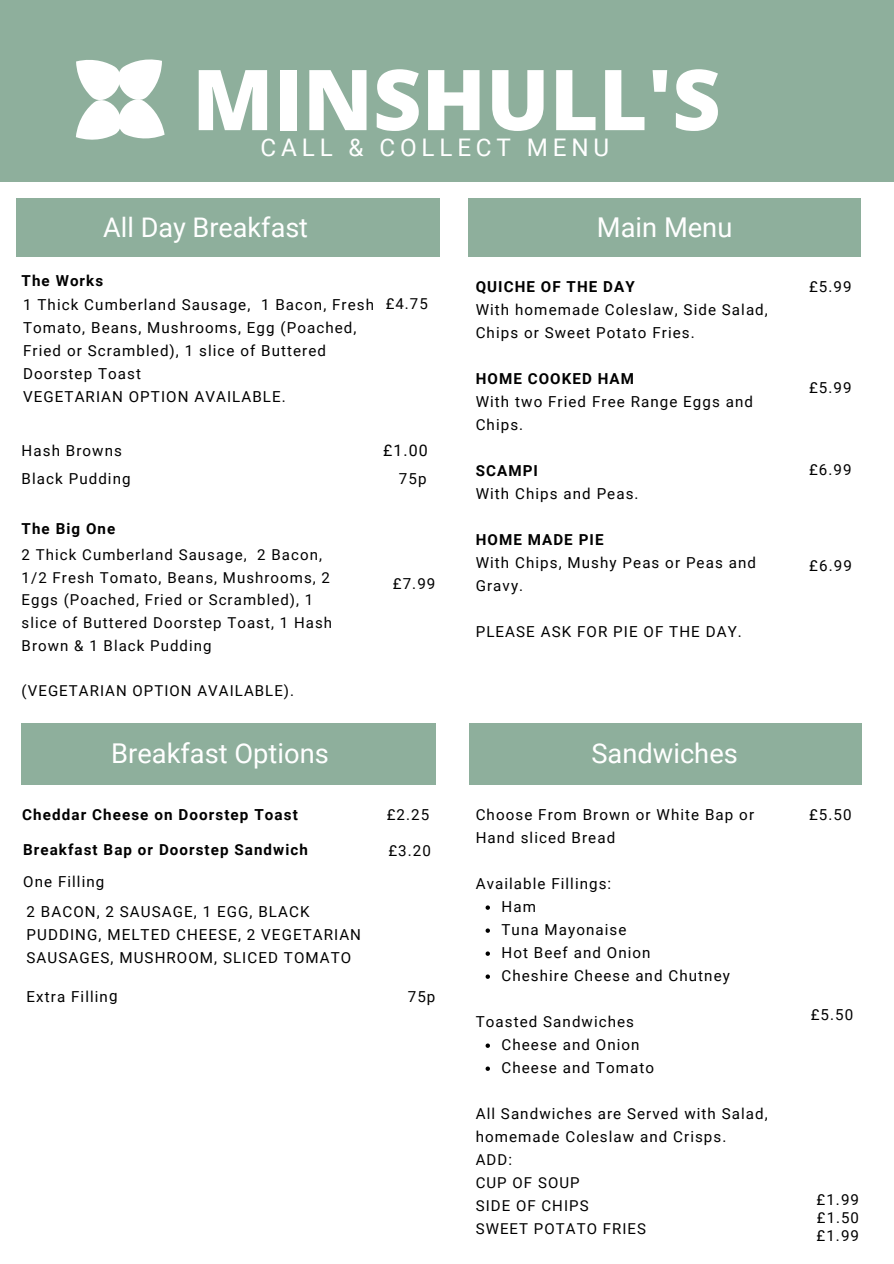
<style>
.page{position:relative;width:894px;height:1264px;background:#fff}
.page>*{position:absolute;margin:0;border:0;box-sizing:border-box;transform-origin:0 0}
.t1{font:800 84px "Open Sans";color:#fff}
.t2{font:27.3px "Roboto";color:#fff}
.t3{font:27px "Roboto";color:#fff}
.t4{font:24.3px "Roboto";letter-spacing:.2em;color:#fff}
.t5{font:15.9px "Roboto";color:#000}
.t6{font:15.15px/23px "Roboto";letter-spacing:.07em;color:#000}
.t7{font:700 15.15px "Roboto";letter-spacing:.07em;color:#000}
.t8{font:15px/22.8px "Roboto";letter-spacing:.07em;color:#000}
</style>
<div class="page">
<div style="left:0;top:0;width:893px;height:182px;background:#8eaf9c"></div>
<div style="left:468px;top:198px;width:392px;height:59px;background:#8eaf9c"></div>
<div style="left:16px;top:198px;width:424px;height:59px;background:#8eaf9c"></div>
<div style="left:21px;top:723px;width:415px;height:62px;background:#8eaf9c"></div>
<svg style="left:76px;top:59px;width:89px;height:81px"></svg>
<div style="left:469px;top:723px;width:392px;height:62px;background:#8eaf9c"></div>
<svg style="left:485px;top:905px;width:5px;height:4px"></svg>
<svg style="left:485px;top:928px;width:5px;height:4px"></svg>
<svg style="left:485px;top:951px;width:5px;height:4px"></svg>
<svg style="left:485px;top:974px;width:5px;height:4px"></svg>
<svg style="left:485px;top:1043px;width:5px;height:4px"></svg>
<svg style="left:485px;top:1066px;width:5px;height:4px"></svg>
<h1 class="t1" style="left:192px;top:40px;width:530px">MINSHULL'S</h1>
<h3 class="t4" style="left:260px;top:133px;width:350px">CALL &amp; COLLECT MENU</h3>
<h3 class="t3" style="left:103px;top:212px;width:206px">All Day Breakfast</h3>
<p class="t7" style="left:22px;top:272px;width:83px">The Works</p>
<p class="t6" style="left:23px;top:293px;width:352px">1 Thick Cumberland Sausage, 1 Bacon, Fresh Tomato, Beans, Mushrooms, Egg (Poached, Fried or Scrambled), 1 slice of Buttered Doorstep Toast<br>VEGETARIAN OPTION AVAILABLE.</p>
<p class="t8" style="left:385px;top:292px;width:44px">£4.75</p>
<p class="t6" style="left:22px;top:437px;width:110px;line-height:27.3px">Hash Browns<br>Black Pudding</p>
<p class="t7" style="left:22px;top:520px;width:95px">The Big One</p>
<p class="t8" style="left:22px;top:543px;width:312px">2 Thick Cumberland Sausage, 2 Bacon, 1/2 Fresh Tomato, Beans, Mushrooms, 2<br>Eggs (Poached, Fried or Scrambled), 1 slice of Buttered Doorstep Toast, 1 Hash Brown &amp; 1 Black Pudding</p>
<p class="t8" style="left:22px;top:680px;width:274px">(VEGETARIAN OPTION AVAILABLE).</p>
<h2 class="t2" style="left:111px;top:737px;width:219px">Breakfast Options</h2>
<p class="t7" style="left:22px;top:806px;width:277px">Cheddar Cheese on Doorstep Toast</p>
<p class="t7" style="left:23px;top:841px;width:286px">Breakfast Bap or Doorstep Sandwich</p>
<p class="t6" style="left:23px;top:870px;width:83px">One Filling</p>
<p class="t6" style="left:27px;top:900px;width:336px">2 BACON, 2 SAUSAGE, 1 EGG, BLACK<br>PUDDING, MELTED CHEESE, 2 VEGETARIAN<br>SAUSAGES, MUSHROOM, SLICED TOMATO</p>
<p class="t5" style="left:383px;top:441px;width:46px">£1.00</p>
<p class="t6" style="left:399px;top:467px;width:29px">75p</p>
<p class="t6" style="left:393px;top:572px;width:44px">£7.99</p>
<p class="t6" style="left:386px;top:803px;width:44px">£2.25</p>
<p class="t6" style="left:388px;top:839px;width:44px">£3.20</p>
<p class="t6" style="left:27px;top:984px;width:92px">Extra Filling</p>
<p class="t6" style="left:407px;top:985px;width:29px">75p</p>
<h2 class="t2" style="left:596px;top:211px;width:137px">Main Menu</h2>
<p class="t7" style="left:475px;top:278px;width:160px">QUICHE OF THE DAY</p>
<p class="t6" style="left:475px;top:298px;width:293px">With homemade Coleslaw, Side Salad,<br>Chips or Sweet Potato Fries.</p>
<p class="t7" style="left:475px;top:370px;width:160px">HOME COOKED HAM</p>
<p class="t6" style="left:475px;top:390px;width:279px">With two Fried Free Range Eggs and<br>Chips.</p>
<p class="t7" style="left:475px;top:462px;width:64px">SCAMPI</p>
<p class="t6" style="left:475px;top:482px;width:164px">With Chips and Peas.</p>
<p class="t7" style="left:475px;top:531px;width:129px">HOME MADE PIE</p>
<p class="t6" style="left:475px;top:551px;width:282px">With Chips, Mushy Peas or Peas and<br>Gravy.</p>
<p class="t6" style="left:475px;top:620px;width:267px">PLEASE ASK FOR PIE OF THE DAY.</p>
<h2 class="t2" style="left:591px;top:737px;width:148px">Sandwiches</h2>
<p class="t6" style="left:475px;top:803px;width:280px">Choose From Brown or White Bap or<br>Hand sliced Bread</p>
<p class="t6" style="left:475px;top:872px;width:137px">Available Fillings:</p>
<p class="t6" style="left:501px;top:895px;width:230px">Ham<br>Tuna Mayonaise<br>Hot Beef and Onion<br>Cheshire Cheese and Chutney</p>
<p class="t6" style="left:475px;top:1010px;width:160px">Toasted Sandwiches</p>
<p class="t6" style="left:501px;top:1033px;width:154px">Cheese and Onion<br>Cheese and Tomato</p>
<p class="t6" style="left:475px;top:1102px;width:293px">All Sandwiches are Served with Salad, homemade Coleslaw and Crisps.</p>
<p class="t8" style="left:475px;top:1148px;width:172px">ADD:<br>CUP OF SOUP<br>SIDE OF CHIPS<br>SWEET POTATO FRIES</p>
<p class="t6" style="left:808px;top:275px;width:44px">£5.99</p>
<p class="t6" style="left:808px;top:376px;width:44px">£5.99</p>
<p class="t6" style="left:808px;top:458px;width:44px">£6.99</p>
<p class="t6" style="left:809px;top:554px;width:44px">£6.99</p>
<p class="t6" style="left:808px;top:803px;width:44px">£5.50</p>
<p class="t6" style="left:810px;top:1003px;width:44px">£5.50</p>
<p class="t6" style="left:816px;top:1187px;width:44px">£1.99</p>
<p class="t8" style="left:816px;top:1206px;width:44px">£1.50</p>
<p class="t6" style="left:816px;top:1224px;width:44px">£1.99</p>
</div>
